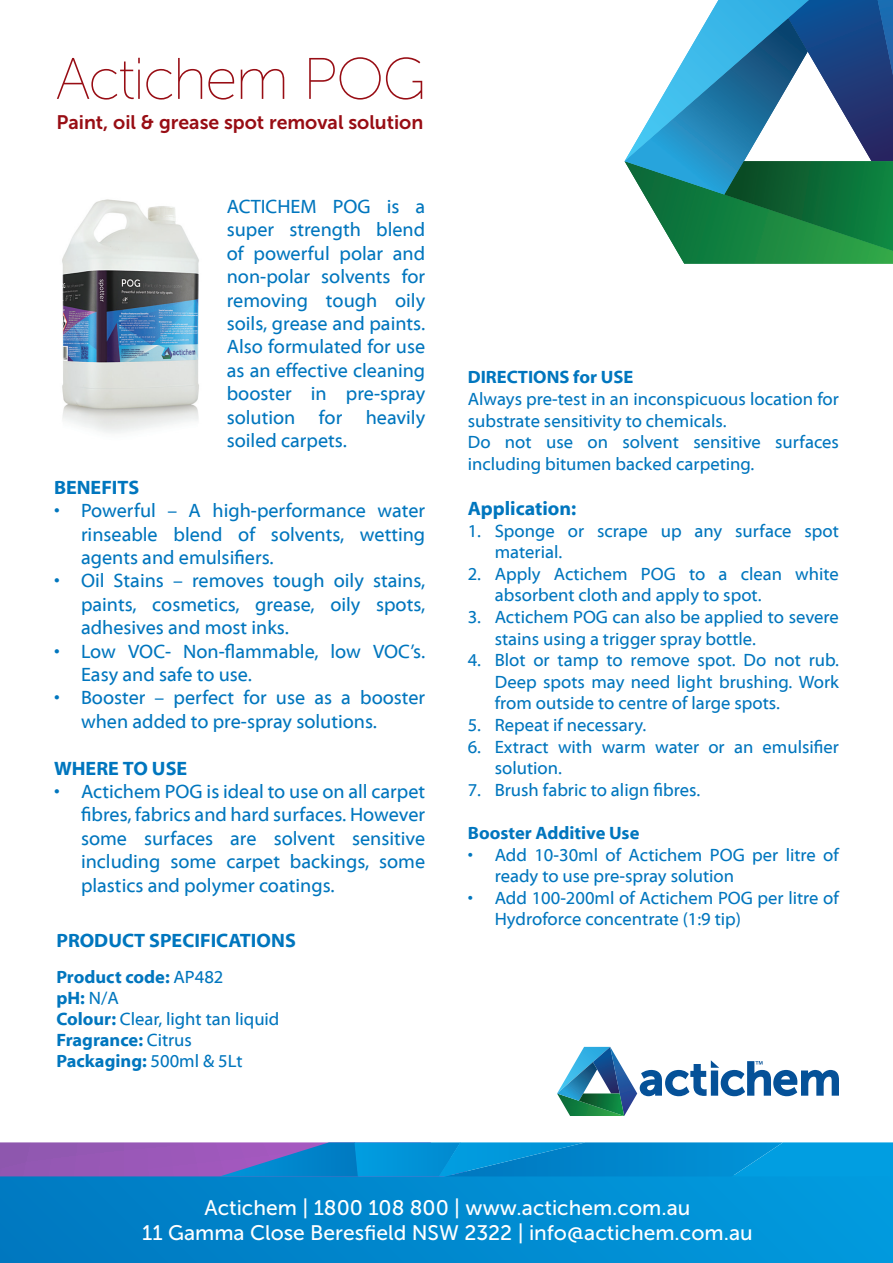
<style>
.page{position:relative;width:893px;height:1263px;background:#fff}
.page>*{position:absolute;margin:0;border:0;box-sizing:border-box;transform-origin:0 0}
.t1{font:300 58.5px "Museo Sans Display";color:#980d14}
.t2{font:21px "Museo Sans 500";color:#fff}
.t3{font:19.5px/23.4px "Myriad Web Pro";color:#0076be;text-align:justify}
.t4{font:700 19.5px "Myriad Web Pro";color:#0076be}
.t5{font:19.5px "Museo Sans 700";color:#980d14}
.t6{font:18px/21.6px "Myriad Web Pro";color:#0076be}
.t7{font:700 18px "Myriad Web Pro";color:#0076be}
.s1{font-weight:400}
.s2{font-weight:700}
</style>
<div class="page">
<div style="left:0;top:1176px;width:893px;height:87px;background:linear-gradient(to right,#0079c0,#019bde)"></div>
<img style="left:62px;top:199px;width:137px;height:234px">
<svg style="left:625px;top:0;width:268px;height:264px"></svg>
<svg style="left:557px;top:1047px;width:282px;height:69px"></svg>
<svg style="left:0;top:1142px;width:893px;height:34px"></svg>
<p class="t1" style="left:56px;top:48px;width:370px">Actichem POG</p>
<p class="t5" style="left:56px;top:111px;width:369px">Paint, oil &amp; grease spot removal solution</p>
<p class="t3" style="left:227px;top:195px;width:200px">ACTICHEM POG is a super strength blend of powerful polar and non-polar solvents for removing tough oily soils, grease and paints.<br>Also formulated for use as an effective cleaning booster in pre-spray solution for heavily soiled carpets.</p>
<p class="t4" style="left:54px;top:476px;width:87px">BENEFITS</p>
<p class="t3" style="left:81px;top:499px;width:346px;text-indent:-27px">• Powerful – A high-performance water rinseable blend of solvents, wetting agents and emulsifiers.</p>
<p class="t3" style="left:81px;top:569px;width:346px;text-indent:-27px">• Oil Stains – removes tough oily stains, paints, cosmetics, grease, oily spots, adhesives and most inks.</p>
<p class="t3" style="left:81px;top:640px;width:346px;text-indent:-27px">• Low VOC- Non-flammable, low VOC’s.<br>Easy and safe to use.</p>
<p class="t3" style="left:81px;top:686px;width:346px;text-indent:-27px">• Booster – perfect for use as a booster when added to pre-spray solutions.</p>
<p class="t4" style="left:54px;top:757px;width:135px">WHERE TO USE</p>
<p class="t3" style="left:81px;top:780px;width:346px;text-indent:-27px">• Actichem POG is ideal to use on all carpet fibres, fabrics and hard surfaces. However some surfaces are solvent sensitive including some carpet backings, some plastics and polymer coatings.</p>
<p class="t4" style="left:56px;top:930px;width:241px">PRODUCT SPECIFICATIONS</p>
<p class="t7" style="left:56px;top:967px;width:169px">Product code: <span class="s1">AP482</span></p>
<p class="t7" style="left:56px;top:988px;width:64px">pH: <span class="s1">N/A</span></p>
<p class="t6" style="left:56px;top:1009px;width:225px"><span class="s2">Colour:</span> Clear, light tan liquid</p>
<p class="t7" style="left:56px;top:1030px;width:137px">Fragrance: <span class="s1">Citrus</span></p>
<p class="t7" style="left:56px;top:1051px;width:188px">Packaging: <span class="s1">500ml &amp; 5Lt</span></p>
<p class="t7" style="left:468px;top:368px;width:167px">DIRECTIONS for USE</p>
<p class="t6" style="left:468px;top:389px;width:373px">Always pre-test in an inconspicuous location for substrate sensitivity to chemicals.</p>
<p class="t6" style="left:468px;top:432px;width:373px">Do not use on solvent sensitive surfaces including bitumen backed carpeting.</p>
<p class="t4" style="left:468px;top:498px;width:110px">Application:</p>
<p class="t6" style="left:495px;top:520px;width:346px;text-indent:-27px">1. Sponge or scrape up any surface spot material.</p>
<p class="t6" style="left:495px;top:563px;width:346px;text-indent:-27px">2. Apply Actichem POG to a clean white absorbent cloth and apply to spot.</p>
<p class="t6" style="left:495px;top:606px;width:346px;text-indent:-27px">3. Actichem POG can also be applied to severe stains using a trigger spray bottle.</p>
<p class="t6" style="left:495px;top:650px;width:346px;text-align:justify;text-indent:-27px">4. Blot or tamp to remove spot. Do not rub.<br>Deep spots may need light brushing. Work from outside to centre of large spots.</p>
<p class="t6" style="left:468px;top:714px;width:180px">5. Repeat if necessary.</p>
<p class="t6" style="left:495px;top:736px;width:346px;text-indent:-27px">6. Extract with warm water or an emulsifier solution.</p>
<p class="t6" style="left:468px;top:779px;width:234px">7. Brush fabric to align fibres.</p>
<p class="t7" style="left:468px;top:823px;width:173px">Booster Additive Use</p>
<p class="t6" style="left:495px;top:844px;width:346px;text-indent:-27px">• Add 10-30ml of Actichem POG per litre of ready to use pre-spray solution</p>
<p class="t6" style="left:495px;top:887px;width:346px;text-indent:-27px">• Add 100-200ml of Actichem POG per litre of<br>Hydroforce concentrate (1:9 tip)</p>
<p class="t2" style="left:204px;top:1196px;width:487px">Actichem | 1800 108 800 | www.actichem.com.au</p>
<p class="t2" style="left:142px;top:1221px;width:612px">11 Gamma Close Beresfield NSW 2322 | info@actichem.com.au</p>
</div>
